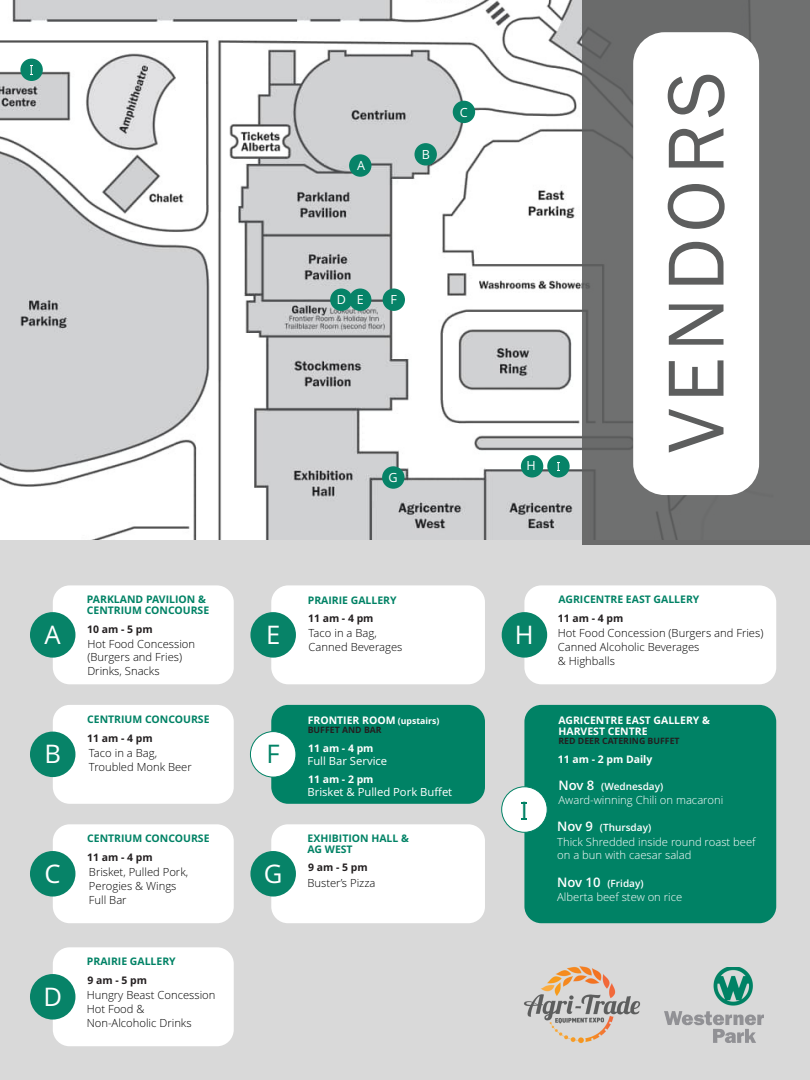
<style>
.page{position:relative;width:810px;height:1080px;background:#fff}
.page>*{position:absolute;margin:0;border:0;box-sizing:border-box;transform-origin:0 0}
.t1{font:82px "Franklin Gothic";letter-spacing:.075em;color:#5d5e5e}
.t2{font:25.56px "Open Sans";color:#fff}
.t3{font:25.56px "Open Sans";color:#008265}
.t4{font:12.62px "Open Sans";color:#fff}
.t5{font:300 11.25px/13.8px "Open Sans";color:#000}
.t6{font:300 11.25px/13.8px "Open Sans";color:#fff}
.t7{font:11.25px "Open Sans";color:#fff}
.t8{font:700 10.44px/10.7px "Open Sans";color:#008265}
.t9{font:700 10.44px/10.7px "Open Sans";color:#fff}
.t10{font:700 10.44px "Open Sans";color:#231f20}
.t11{font:600 10px "Open Sans";color:#fff}
.t12{font:700 8.75px "Open Sans";color:#231f20}
.s1{font-size:8.75px}
.s2{font-size:13.12px}
</style>
<div class="page">
<img style="left:0;top:0;width:582px;height:540px">
<div style="left:349px;top:154px;width:22px;height:23px;background:#078368;border-radius:50%"></div>
<div style="left:415px;top:143px;width:22px;height:23px;background:#078368;border-radius:50%"></div>
<div style="left:453px;top:101px;width:22px;height:22px;background:#078368;border-radius:50%"></div>
<div style="left:330px;top:289px;width:23px;height:22px;background:#078368;border-radius:50%"></div>
<div style="left:382px;top:466px;width:23px;height:23px;background:#078368;border-radius:50%"></div>
<div style="left:547px;top:455px;width:23px;height:23px;background:#078368;border-radius:50%"></div>
<div style="left:349px;top:289px;width:22px;height:22px;background:#078368;border-radius:50%"></div>
<div style="left:383px;top:289px;width:22px;height:22px;background:#078368;border-radius:50%"></div>
<div style="left:0;top:540px;width:810px;height:540px;background:#d9d9d9"></div>
<div style="left:53px;top:585px;width:181px;height:99px;background:#fff;border-radius:17px"></div>
<div style="left:271px;top:585px;width:214px;height:99px;background:#fff;border-radius:17px"></div>
<div style="left:524px;top:585px;width:252px;height:99px;background:#fff;border-radius:17px"></div>
<div style="left:524px;top:705px;width:252px;height:218px;background:#008265;border-radius:17px"></div>
<div style="left:53px;top:705px;width:181px;height:99px;background:#fff;border-radius:17px"></div>
<div style="left:271px;top:705px;width:214px;height:99px;background:#008265;border-radius:17px"></div>
<div style="left:53px;top:824px;width:181px;height:99px;background:#fff;border-radius:17px"></div>
<div style="left:271px;top:824px;width:214px;height:99px;background:#fff;border-radius:17px"></div>
<div style="left:53px;top:947px;width:181px;height:99px;background:#fff;border-radius:17px"></div>
<img style="left:524px;top:966px;width:117px;height:77px">
<div style="left:30px;top:612px;width:45px;height:46px;background:#078368;border-radius:50%"></div>
<div style="left:250px;top:612px;width:46px;height:46px;background:#078368;border-radius:50%"></div>
<div style="left:30px;top:732px;width:45px;height:45px;background:#078368;border-radius:50%"></div>
<div style="left:250px;top:731px;width:46px;height:46px;background:#fff;border:1px solid #008265;border-radius:50%"></div>
<div style="left:30px;top:851px;width:45px;height:46px;background:#078368;border-radius:50%"></div>
<div style="left:250px;top:851px;width:46px;height:46px;background:#078368;border-radius:50%"></div>
<div style="left:30px;top:974px;width:45px;height:46px;background:#078368;border-radius:50%"></div>
<img style="left:664px;top:967px;width:99px;height:76px">
<div style="left:582px;top:0;width:228px;height:545px;background:#6f7070"></div>
<div style="left:633px;top:32px;width:126px;height:463px;background:#fff;border-radius:31px"></div>
<div style="left:502px;top:612px;width:45px;height:46px;background:#078368;border-radius:50%"></div>
<div style="left:521px;top:455px;width:22px;height:23px;background:#078368;border-radius:50%"></div>
<div style="left:501px;top:787px;width:46px;height:46px;background:#fff;border:1px solid #008265;border-radius:50%"></div>
<div style="left:20px;top:59px;width:23px;height:22px;background:#078368;border-radius:50%"></div>
<p class="t4" style="left:30px;top:65px;width:5px">I</p>
<p class="t4" style="left:357px;top:161px;width:9px">A</p>
<p class="t4" style="left:422px;top:149px;width:10px">B</p>
<p class="t4" style="left:460px;top:107px;width:9px">C</p>
<p class="t4" style="left:337px;top:295px;width:28px">D E</p>
<p class="t4" style="left:391px;top:295px;width:8px">F</p>
<p class="t4" style="left:388px;top:473px;width:11px">G</p>
<p class="t8" style="left:87px;top:595px;width:124px">PARKLAND PAVILION &amp;<br>CENTRIUM CONCOURSE</p>
<p class="t8" style="left:308px;top:596px;width:90px">PRAIRIE GALLERY</p>
<p class="t10" style="left:308px;top:614px;width:67px">11 am - 4 pm</p>
<p class="t10" style="left:87px;top:625px;width:67px">10 am - 5 pm</p>
<h2 class="t2" style="left:45px;top:624px;width:18px">A</h2>
<h2 class="t2" style="left:266px;top:624px;width:16px">E</h2>
<p class="t5" style="left:309px;top:627px;width:70px">Taco in a Bag,</p>
<p class="t5" style="left:87px;top:638px;width:109px">Hot Food Concession (Burgers and Fries)<br>Drinks, Snacks</p>
<p class="t5" style="left:309px;top:641px;width:95px">Canned Beverages</p>
<p class="t8" style="left:87px;top:715px;width:124px">CENTRIUM CONCOURSE</p>
<p class="t9" style="left:308px;top:716px;width:133px">FRONTIER ROOM <span class="s1">(upstairs)</span></p>
<p class="t12" style="left:308px;top:727px;width:75px">BUFFET AND BAR</p>
<p class="t10" style="left:87px;top:734px;width:67px">11 am - 4 pm</p>
<p class="t9" style="left:308px;top:744px;width:67px">11 am - 4 pm</p>
<p class="t9" style="left:308px;top:775px;width:67px">11 am - 2 pm</p>
<h2 class="t2" style="left:44px;top:744px;width:18px">B</h2>
<h2 class="t3" style="left:267px;top:744px;width:15px">F</h2>
<p class="t5" style="left:89px;top:747px;width:104px">Taco in a Bag,<br>Troubled Monk Beer</p>
<p class="t7" style="left:308px;top:757px;width:81px">Full Bar Service</p>
<p class="t7" style="left:308px;top:788px;width:146px">Brisket &amp; Pulled Pork Buffet</p>
<p class="t8" style="left:308px;top:834px;width:103px">EXHIBITION HALL &amp;<br>AG WEST</p>
<p class="t8" style="left:87px;top:834px;width:124px">CENTRIUM CONCOURSE</p>
<p class="t10" style="left:87px;top:853px;width:67px">11 am - 4 pm</p>
<p class="t10" style="left:308px;top:863px;width:61px">9 am - 5 pm</p>
<h2 class="t2" style="left:45px;top:863px;width:18px">C</h2>
<h2 class="t2" style="left:264px;top:863px;width:20px">G</h2>
<p class="t5" style="left:89px;top:866px;width:101px">Brisket, Pulled Pork,<br>Perogies &amp; Wings<br>Full Bar</p>
<p class="t5" style="left:307px;top:877px;width:70px">Buster’s Pizza</p>
<h2 class="t2" style="left:43px;top:986px;width:20px">D</h2>
<p class="t8" style="left:87px;top:957px;width:90px">PRAIRIE GALLERY</p>
<p class="t10" style="left:87px;top:976px;width:61px">9 am - 5 pm</p>
<p class="t5" style="left:87px;top:989px;width:130px">Hungry Beast Concession<br>Hot Food &amp;<br>Non-Alcoholic Drinks</p>
<p class="t4" style="left:527px;top:460px;width:11px">H</p>
<p class="t4" style="left:557px;top:461px;width:5px">I</p>
<h1 class="t1" style="left:666px;top:453px;width:383px;rotate:-90deg">VENDORS</h1>
<h2 class="t2" style="left:515px;top:624px;width:20px">H</h2>
<h2 class="t3" style="left:521px;top:801px;width:9px">I</h2>
<p class="t8" style="left:559px;top:595px;width:142px">AGRICENTRE EAST GALLERY</p>
<p class="t10" style="left:558px;top:614px;width:67px">11 am - 4 pm</p>
<p class="t5" style="left:558px;top:627px;width:207px">Hot Food Concession (Burgers and Fries)<br>Canned Alcoholic Beverages<br>&amp; Highballs</p>
<p class="t9" style="left:559px;top:716px;width:153px">AGRICENTRE EAST GALLERY &amp;<br>HARVEST CENTRE</p>
<p class="t12" style="left:559px;top:737px;width:123px">RED DEER CATERING BUFFET</p>
<p class="t9" style="left:558px;top:755px;width:96px">11 am - 2 pm Daily</p>
<p class="t11" style="left:559px;top:782px;width:106px"><span class="s2">Nov 8</span> (Wednesday)</p>
<p class="t6" style="left:559px;top:794px;width:166px">Award-winning Chili on macaroni</p>
<p class="t11" style="left:557px;top:824px;width:96px"><span class="s2">Nov 9</span> (Thursday)</p>
<p class="t6" style="left:557px;top:836px;width:200px">Thick Shredded inside round roast beef on a bun with caesar salad</p>
<p class="t11" style="left:557px;top:879px;width:88px"><span class="s2">Nov 10</span> (Friday)</p>
<p class="t6" style="left:557px;top:891px;width:127px">Alberta beef stew on rice</p>
</div>
